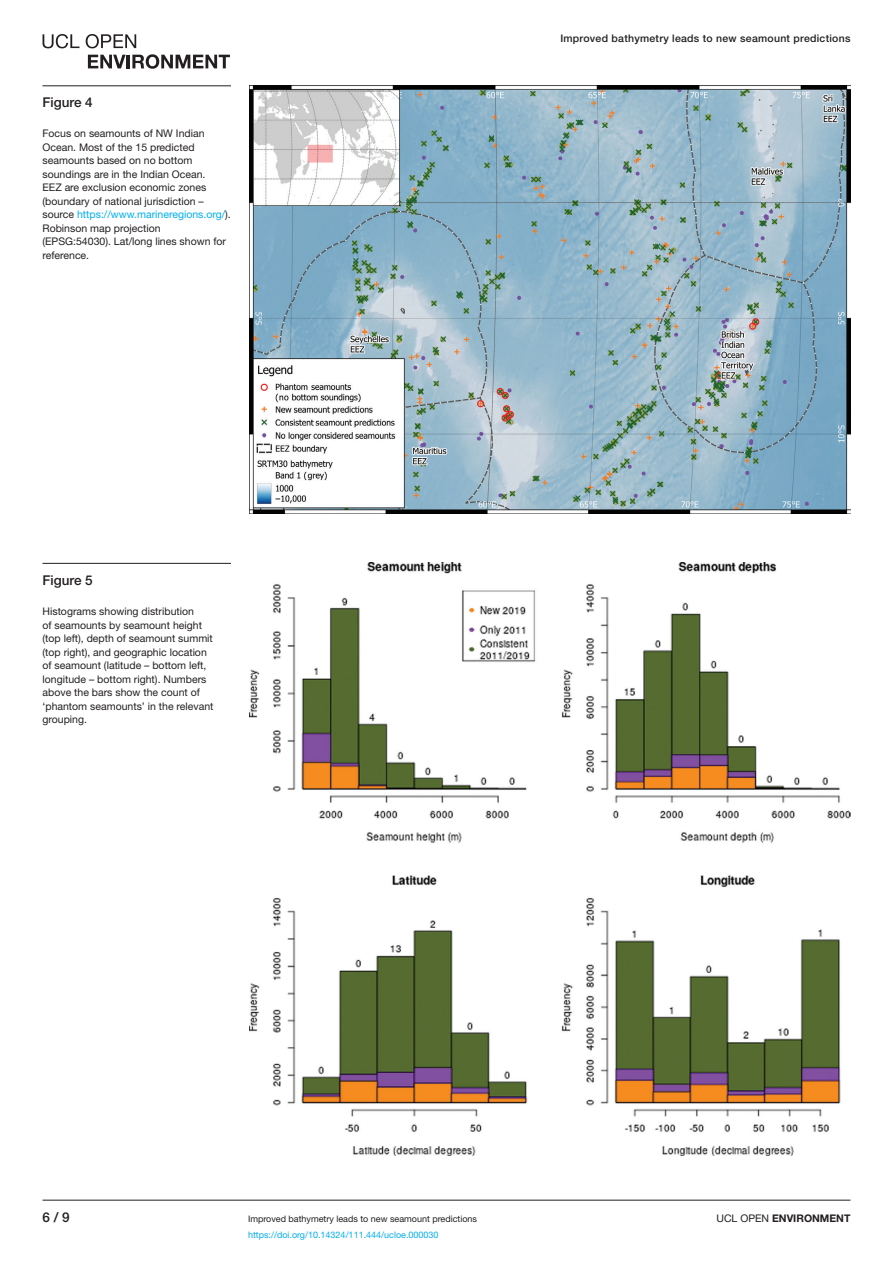
<style>
.page{position:relative;width:893px;height:1263px;background:#fff}
.page>*{position:absolute;margin:0;border:0;box-sizing:border-box;transform-origin:0 0}
.t1{font:500 13.5px "Helvetica Neue LT Std";color:#231f20}
.t2{font:10.5px/13.5px "Helvetica Neue LT Std";color:#231f20}
.t3{font:500 10.5px "Helvetica Neue LT Std";letter-spacing:.025em;color:#231f20}
.t4{font:700 10.5px "Helvetica Neue LT Std";color:#231f20}
.t5{font:9px "Helvetica Neue LT Std";color:#231f20}
.t6{font:9px "Helvetica Neue LT Std";color:#00aeef}
.s1{color:#00aeef}
.s2{font-weight:400}
</style>
<div class="page">
<hr style="left:43px;top:1200px;width:807px;height:1px;background:#231f20">
<svg style="left:43px;top:34px;width:36px;height:14px"></svg>
<svg style="left:86px;top:34px;width:50px;height:14px"></svg>
<svg style="left:88px;top:54px;width:142px;height:15px"></svg>
<img style="left:249px;top:86px;width:601px;height:427px">
<hr style="left:43px;top:85px;width:188px;height:1px;background:#231f20">
<img style="left:249px;top:563px;width:601px;height:592px">
<hr style="left:43px;top:563px;width:188px;height:1px;background:#231f20">
<p class="t1" style="left:43px;top:95px;width:52px">Figure 4</p>
<p class="t2" style="left:43px;top:127px;width:190px">Focus on seamounts of NW Indian<br>Ocean. Most of the 15 predicted seamounts based on no bottom soundings are in the Indian Ocean.<br>EEZ are exclusion economic zones (boundary of national jurisdiction – source <span class="s1">https://www.marineregions.org/</span>).<br>Robinson map projection (EPSG:54030). Lat/long lines shown for reference.</p>
<p class="t1" style="left:43px;top:572px;width:52px">Figure 5</p>
<p class="t2" style="left:43px;top:604px;width:172px">Histograms showing distribution<br>of seamounts by seamount height (top left), depth of seamount summit (top right), and geographic location of seamount (latitude – bottom left, longitude – bottom right). Numbers above the bars show the count of ‘phantom seamounts’ in the relevant grouping.</p>
<p class="t3" style="left:560px;top:32px;width:292px">Improved bathymetry leads to new seamount predictions</p>
<p class="t1" style="left:43px;top:1209px;width:29px">6 / 9</p>
<p class="t5" style="left:248px;top:1213px;width:231px">Improved bathymetry leads to new seamount predictions</p>
<p class="t4" style="left:716px;top:1211px;width:135px"><span class="s2">UCL OPEN</span> ENVIRONMENT</p>
<p class="t6" style="left:248px;top:1229px;width:192px">https://doi.org/10.14324/111.444/ucloe.000030</p>
</div>
